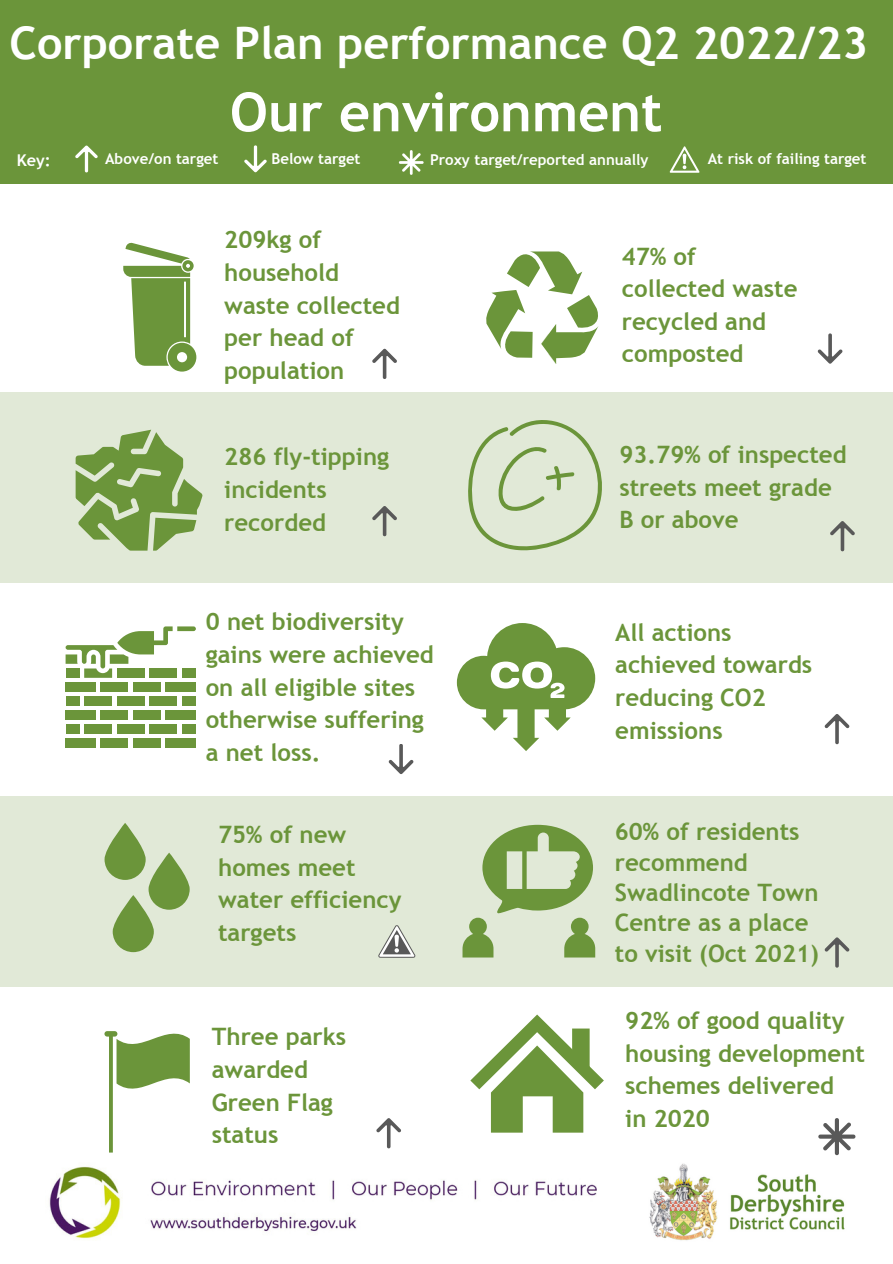
<style>
.page{position:relative;width:893px;height:1264px;background:#fff}
.page>*{position:absolute;margin:0;border:0;box-sizing:border-box;transform-origin:0 0}
.t1{font:700 54px "Trebuchet MS";color:#fff}
.t2{font:700 45px "Trebuchet MS";color:#fff}
.t3{font:700 24px/32.5px "Trebuchet MS";color:#6b953a}
.t4{font:700 16.2px "Trebuchet MS";color:#fff}
.t5{font:700 15px "Trebuchet MS";color:#fff}
</style>
<div class="page">
<div style="left:0;top:0;width:892px;height:183px;background:#6b953a"></div>
<img style="left:49px;top:1166px;width:547px;height:73px">
<img style="left:649px;top:1163px;width:196px;height:78px">
<svg style="left:123px;top:242px;width:73px;height:129px"></svg>
<svg style="left:486px;top:251px;width:113px;height:113px"></svg>
<div style="left:0;top:392px;width:892px;height:190px;background:#e1e9d7"></div>
<svg style="left:76px;top:429px;width:127px;height:121px"></svg>
<div style="left:0;top:796px;width:892px;height:190px;background:#e1e9d7"></div>
<svg style="left:148px;top:852px;width:42px;height:57px;fill:#6b953a"></svg>
<svg style="left:113px;top:895px;width:41px;height:57px;fill:#6b953a"></svg>
<svg style="left:104px;top:822px;width:42px;height:57px;fill:#6b953a"></svg>
<svg style="left:462px;top:824px;width:133px;height:133px"></svg>
<div style="left:104px;top:1031px;width:13px;height:5px;background:#6b953a;border-radius:3px"></div>
<svg style="left:116px;top:1031px;width:74px;height:58px"></svg>
<svg style="left:470px;top:1014px;width:134px;height:118px"></svg>
<svg style="left:468px;top:420px;width:134px;height:130px"></svg>
<div style="left:117px;top:696px;width:28px;height:10px;background:#6b953a"></div>
<div style="left:133px;top:682px;width:28px;height:10px;background:#6b953a"></div>
<div style="left:149px;top:696px;width:28px;height:10px;background:#6b953a"></div>
<div style="left:84px;top:696px;width:28px;height:10px;background:#6b953a"></div>
<div style="left:117px;top:724px;width:28px;height:10px;background:#6b953a"></div>
<div style="left:100px;top:682px;width:28px;height:10px;background:#6b953a"></div>
<div style="left:133px;top:710px;width:28px;height:10px;background:#6b953a"></div>
<div style="left:149px;top:724px;width:28px;height:10px;background:#6b953a"></div>
<div style="left:100px;top:710px;width:28px;height:10px;background:#6b953a"></div>
<div style="left:84px;top:724px;width:28px;height:10px;background:#6b953a"></div>
<div style="left:133px;top:738px;width:28px;height:10px;background:#6b953a"></div>
<div style="left:166px;top:738px;width:30px;height:10px;background:#6b953a"></div>
<div style="left:182px;top:724px;width:14px;height:10px;background:#6b953a"></div>
<div style="left:100px;top:738px;width:28px;height:10px;background:#6b953a"></div>
<div style="left:66px;top:738px;width:30px;height:10px;background:#6b953a"></div>
<div style="left:166px;top:710px;width:30px;height:10px;background:#6b953a"></div>
<div style="left:166px;top:682px;width:30px;height:10px;background:#6b953a"></div>
<div style="left:182px;top:696px;width:14px;height:10px;background:#6b953a"></div>
<div style="left:66px;top:724px;width:14px;height:10px;background:#6b953a"></div>
<svg style="left:66px;top:626px;width:130px;height:51px"></svg>
<div style="left:66px;top:682px;width:30px;height:10px;background:#6b953a"></div>
<div style="left:66px;top:710px;width:30px;height:10px;background:#6b953a"></div>
<div style="left:66px;top:696px;width:14px;height:10px;background:#6b953a"></div>
<svg style="left:457px;top:623px;width:138px;height:128px"></svg>
<svg style="left:372px;top:349px;width:25px;height:30px"></svg>
<svg style="left:817px;top:333px;width:25px;height:31px"></svg>
<svg style="left:372px;top:506px;width:25px;height:30px"></svg>
<svg style="left:830px;top:521px;width:24px;height:30px"></svg>
<svg style="left:389px;top:744px;width:24px;height:30px"></svg>
<svg style="left:824px;top:714px;width:25px;height:30px"></svg>
<svg style="left:824px;top:937px;width:25px;height:30px"></svg>
<svg style="left:376px;top:1118px;width:25px;height:30px"></svg>
<svg style="left:818px;top:1118px;width:37px;height:37px"></svg>
<svg style="left:75px;top:145px;width:23px;height:27px"></svg>
<svg style="left:244px;top:145px;width:23px;height:27px"></svg>
<svg style="left:399px;top:150px;width:24px;height:25px"></svg>
<svg style="left:378px;top:925px;width:37px;height:32px"></svg>
<svg style="left:669px;top:146px;width:31px;height:27px"></svg>
<h2 class="t2" style="left:10px;top:17px;width:860px">Corporate Plan performance Q2 2022/23</h2>
<h1 class="t1" style="left:230px;top:81px;width:434px">Our environment</h1>
<p class="t4" style="left:17px;top:150px;width:35px">Key:</p>
<p class="t5" style="left:105px;top:150px;width:115px">Above/on target</p>
<p class="t5" style="left:271px;top:150px;width:91px">Below target</p>
<p class="t3" style="left:224px;top:223px;width:177px">209kg of household waste collected per head of population</p>
<p class="t3" style="left:224px;top:440px;width:166px">286 fly-tipping incidents recorded</p>
<p class="t5" style="left:430px;top:151px;width:220px">Proxy target/reported annually</p>
<p class="t5" style="left:707px;top:150px;width:160px">At risk of failing target</p>
<p class="t3" style="left:622px;top:240px;width:177px">47% of collected waste recycled and composted</p>
<p class="t3" style="left:619px;top:438px;width:229px">93.79% of inspected streets meet grade<br>B or above</p>
<p class="t3" style="left:206px;top:605px;width:229px">0 net biodiversity gains were achieved on all eligible sites otherwise suffering a net loss.</p>
<p class="t3" style="left:615px;top:616px;width:198px">All actions achieved towards reducing CO2 emissions</p>
<p class="t3" style="left:218px;top:818px;width:185px">75% of new homes meet water efficiency targets</p>
<p class="t3" style="left:614px;top:816px;width:205px;line-height:30.3px">60% of residents recommend<br>Swadlincote Town<br>Centre as a place to visit (Oct 2021)</p>
<p class="t3" style="left:212px;top:1020px;width:136px">Three parks awarded<br>Green Flag status</p>
<p class="t3" style="left:625px;top:1004px;width:241px">92% of good quality housing development schemes delivered<br>in 2020</p>
</div>
